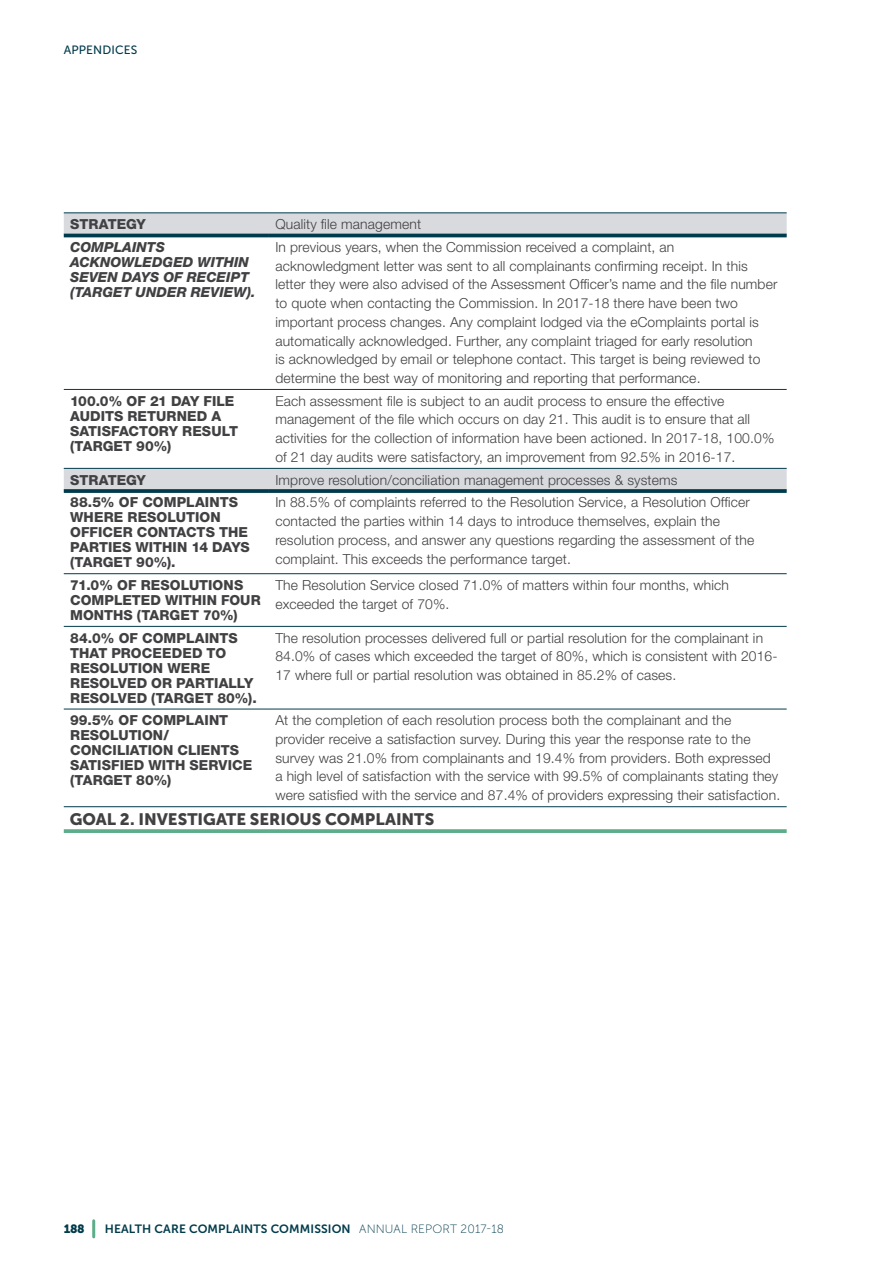
<style>
.page{position:relative;width:893px;height:1263px;background:#fff}
.page>*{position:absolute;margin:0;border:0;box-sizing:border-box;transform-origin:0 0}
.t1{font:16.5px "Museo Sans 900";color:#414042}
.t2{font:300 13.8px/18.8px "Helvetica Neue LT Std";letter-spacing:.01em;color:#414042}
.t3{font:800 13.8px/15px "Helvetica Neue LT Std";letter-spacing:.005em;color:#414042}
.t4{font:italic 800 13.8px/15px "Helvetica Neue LT Std";letter-spacing:.005em;color:#414042}
.t5{font:12px "Museo Sans 700";letter-spacing:.01em;color:#013b4b}
.t6{font:12px "Museo Sans 500";letter-spacing:.01em;color:#013b4b}
.t7{font:12px "Museo Sans 900";color:#013b4b}
.s1{font-family:"Museo Sans 100"}
</style>
<div class="page">
<hr style="left:92px;top:1221px;width:3px;height:16px;background:#5ead8a">
<svg style="left:64px;top:214px;width:723px;height:275px"></svg>
<hr style="left:64px;top:389px;width:205px;height:1px;background:#003b4c">
<hr style="left:269px;top:389px;width:518px;height:1px;background:#003b4c">
<hr style="left:64px;top:573px;width:205px;height:1px;background:#003b4c">
<hr style="left:269px;top:573px;width:518px;height:1px;background:#003b4c">
<hr style="left:64px;top:626px;width:205px;height:1px;background:#003b4c">
<hr style="left:269px;top:626px;width:518px;height:1px;background:#003b4c">
<hr style="left:64px;top:709px;width:205px;height:1px;background:#003b4c">
<hr style="left:269px;top:709px;width:518px;height:1px;background:#003b4c">
<hr style="left:64px;top:806px;width:205px;height:1px;background:#003b4c">
<hr style="left:269px;top:806px;width:518px;height:1px;background:#003b4c">
<svg style="left:64px;top:829px;width:205px;height:4px"></svg>
<svg style="left:269px;top:829px;width:518px;height:4px;background:#67b190"></svg>
<hr style="left:64px;top:468px;width:205px;height:1px;background:#003b4c">
<hr style="left:269px;top:468px;width:518px;height:1px;background:#003b4c">
<svg style="left:64px;top:489px;width:205px;height:4px"></svg>
<svg style="left:269px;top:489px;width:518px;height:4px;background:#0d4555"></svg>
<hr style="left:64px;top:213px;width:205px;height:1px;background:#003b4c">
<hr style="left:269px;top:213px;width:518px;height:1px;background:#003b4c">
<hr style="left:64px;top:234px;width:205px;height:3px;background:#003b4c">
<hr style="left:269px;top:234px;width:518px;height:3px;background:#003b4c">
<p class="t6" style="left:64px;top:44px;width:75px">APPENDICES</p>
<p class="t3" style="left:70px;top:217px;width:77px">STRATEGY</p>
<p class="t2" style="left:275px;top:215px;width:147px">Quality file management</p>
<p class="t4" style="left:70px;top:239px;width:187px">COMPLAINTS<br>ACKNOWLEDGED WITHIN<br>SEVEN DAYS OF RECEIPT (TARGET UNDER REVIEW).</p>
<p class="t2" style="left:275px;top:237px;width:504px">In previous years, when the Commission received a complaint, an acknowledgment letter was sent to all complainants confirming receipt. In this letter they were also advised of the Assessment Officer’s name and the file number to quote when contacting the Commission. In 2017-18 there have been two important process changes. Any complaint lodged via the eComplaints portal is automatically acknowledged. Further, any complaint triaged for early resolution<br>is acknowledged by email or telephone contact. This target is being reviewed to determine the best way of monitoring and reporting that performance.</p>
<p class="t3" style="left:70px;top:393px;width:169px">100.0% OF 21 DAY FILE<br>AUDITS RETURNED A<br>SATISFACTORY RESULT (TARGET 90%)</p>
<p class="t2" style="left:275px;top:391px;width:500px">Each assessment file is subject to an audit process to ensure the effective management of the file which occurs on day 21. This audit is to ensure that all activities for the collection of information have been actioned. In 2017-18, 100.0% of 21 day audits were satisfactory, an improvement from 92.5% in 2016-17.</p>
<p class="t3" style="left:70px;top:472px;width:77px">STRATEGY</p>
<p class="t2" style="left:275px;top:470px;width:404px">Improve resolution/conciliation management processes &amp; systems</p>
<p class="t3" style="left:70px;top:495px;width:181px">88.5% OF COMPLAINTS<br>WHERE RESOLUTION<br>OFFICER CONTACTS THE<br>PARTIES WITHIN 14 DAYS (TARGET 90%).</p>
<p class="t2" style="left:275px;top:493px;width:480px">In 88.5% of complaints referred to the Resolution Service, a Resolution Officer contacted the parties within 14 days to introduce themselves, explain the resolution process, and answer any questions regarding the assessment of the complaint. This exceeds the performance target.</p>
<p class="t3" style="left:70px;top:577px;width:192px">71.0% OF RESOLUTIONS<br>COMPLETED WITHIN FOUR<br>MONTHS (TARGET 70%)</p>
<p class="t2" style="left:275px;top:575px;width:455px">The Resolution Service closed 71.0% of matters within four months, which exceeded the target of 70%.</p>
<p class="t3" style="left:70px;top:630px;width:188px">84.0% OF COMPLAINTS<br>THAT PROCEEDED TO<br>RESOLUTION WERE<br>RESOLVED OR PARTIALLY<br>RESOLVED (TARGET 80%).</p>
<p class="t2" style="left:275px;top:628px;width:504px">The resolution processes delivered full or partial resolution for the complainant in<br>84.0% of cases which exceeded the target of 80%, which is consistent with 2016-<br>17 where full or partial resolution was obtained in 85.2% of cases.</p>
<p class="t3" style="left:70px;top:713px;width:184px">99.5% OF COMPLAINT<br>RESOLUTION/<br>CONCILIATION CLIENTS<br>SATISFIED WITH SERVICE (TARGET 80%)</p>
<p class="t2" style="left:275px;top:711px;width:506px">At the completion of each resolution process both the complainant and the provider receive a satisfaction survey. During this year the response rate to the survey was 21.0% from complainants and 19.4% from providers. Both expressed a high level of satisfaction with the service with 99.5% of complainants stating they were satisfied with the service and 87.4% of providers expressing their satisfaction.</p>
<p class="t1" style="left:70px;top:810px;width:366px">GOAL 2. INVESTIGATE SERIOUS COMPLAINTS</p>
<p class="t7" style="left:64px;top:1222px;width:22px">188</p>
<p class="t5" style="left:105px;top:1222px;width:401px">HEALTH CARE COMPLAINTS COMMISSION <span class="s1">ANNUAL REPORT 2017-18</span></p>
</div>
